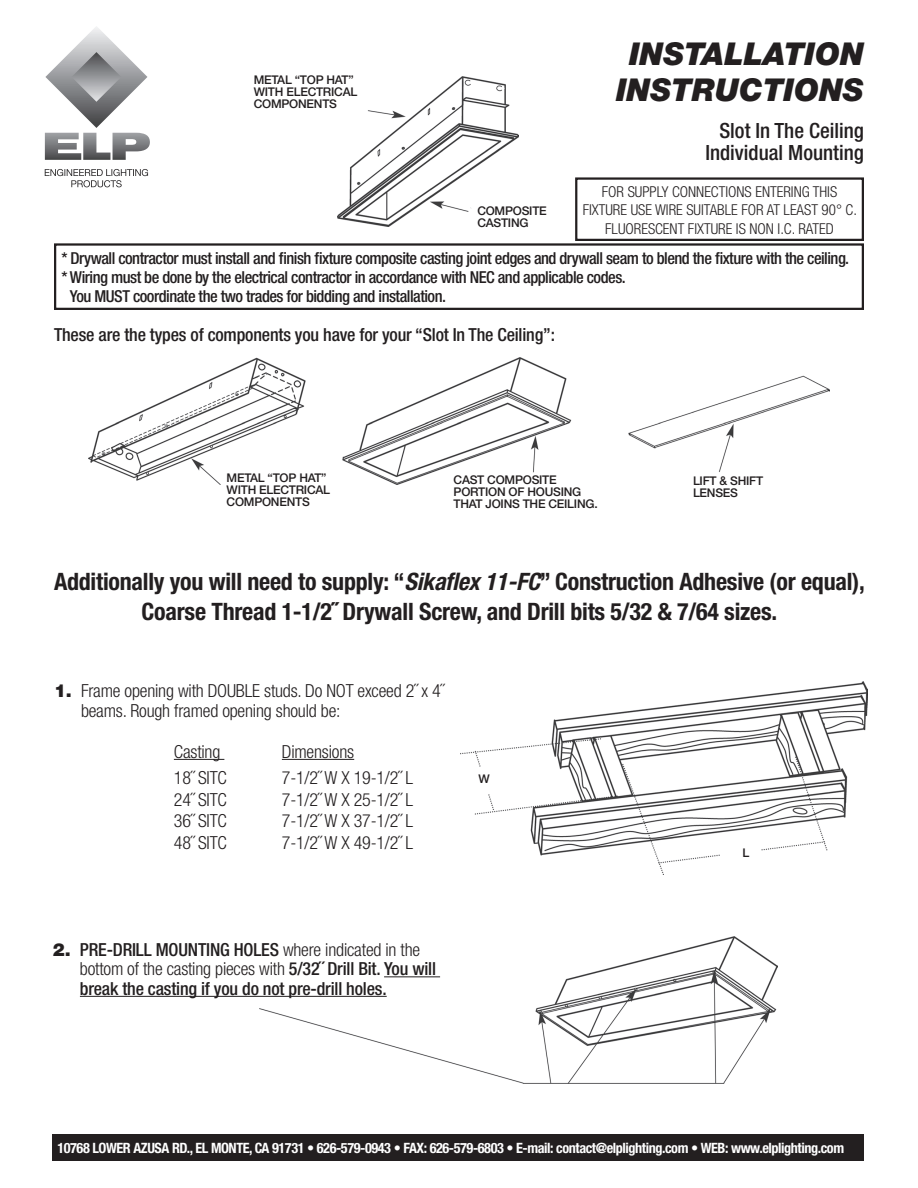
<style>
.page{position:relative;width:918px;height:1188px;background:#fff}
.page>*{position:absolute;margin:0;border:0;box-sizing:border-box;transform-origin:0 0}
.t1{font:italic 900 31.5px/36px "Helvetica Neue";color:#231f20;text-align:center}
.t2{font:700 condensed 24px/29.2px "Helvetica Neue";letter-spacing:-.01em;color:#231f20;text-align:center}
.t3{font:500 condensed 21px/22.5px "Helvetica Neue";color:#231f20;text-align:right}
.t4{font:500 condensed 18px/19.5px "Helvetica Neue";letter-spacing:-.01em;color:#231f20}
.t5{font:300 condensed 18px/19.5px "Helvetica Neue";letter-spacing:-.01em;color:#231f20}
.t6{font:500 condensed 16.5px "Helvetica Neue";letter-spacing:-.03em;color:#231f20}
.t7{font:300 condensed 15px/18.3px "Helvetica Neue";color:#231f20;text-align:center}
.t8{font:700 condensed 14.25px "Helvetica Neue";letter-spacing:-.03em;color:#fff}
.t9{font:500 12px/12px "Helvetica Neue";letter-spacing:-.02em;color:#231f20}
.s1{font-style:italic}
.s2{font-weight:900;font-stretch:normal}
.s3{font-weight:300}
</style>
<div class="page">
<svg style="left:45px;top:169px;width:103px;height:18px"></svg>
<svg style="left:45px;top:27px;width:105px;height:133px"></svg>
<img style="left:88px;top:357px;width:742px;height:127px">
<img style="left:460px;top:681px;width:408px;height:194px">
<img style="left:338px;top:76px;width:180px;height:151px">
<img style="left:259px;top:936px;width:519px;height:147px">
<div style="left:575px;top:177px;width:289px;height:64px;border:2px solid #231f20"></div>
<div style="left:54px;top:243px;width:810px;height:67px;border:2px solid #231f20"></div>
<div style="left:53px;top:1134px;width:811px;height:27px;background:#231f20"></div>
<hr style="left:174px;top:759px;width:50px;height:1px;background:#231f20">
<hr style="left:282px;top:759px;width:72px;height:1px;background:#231f20">
<hr style="left:384px;top:976px;width:56px;height:1px;background:#231f20">
<hr style="left:80px;top:996px;width:307px;height:1px;background:#231f20">
<h1 class="t1" style="left:616px;top:35px;width:249px">INSTALLATION<br>INSTRUCTIONS</h1>
<p class="t3" style="left:705px;top:119px;width:160px">Slot In The Ceiling<br>Individual Mounting</p>
<p class="t7" style="left:583px;top:182px;width:276px">FOR SUPPLY CONNECTIONS ENTERING THIS<br>FIXTURE USE WIRE SUITABLE FOR AT LEAST 90° C.<br>FLUORESCENT FIXTURE IS NON I.C. RATED</p>
<p class="t6" style="left:61px;top:248px;width:789px">* Drywall contractor must install and finish fixture composite casting joint edges and drywall seam to blend the fixture with the ceiling.</p>
<p class="t6" style="left:61px;top:267px;width:566px">* Wiring must be done by the electrical contractor in accordance with NEC and applicable codes.</p>
<p class="t6" style="left:70px;top:287px;width:378px">You MUST coordinate the two trades for bidding and installation.</p>
<p class="t9" style="left:254px;top:74px;width:105px">METAL “TOP HAT”<br>WITH ELECTRICAL<br>COMPONENTS</p>
<p class="t9" style="left:477px;top:204px;width:71px">COMPOSITE<br>CASTING</p>
<p class="t4" style="left:54px;top:324px;width:503px">These are the types of components you have for your “Slot In The Ceiling”:</p>
<p class="t9" style="left:227px;top:471px;width:105px">METAL “TOP HAT”<br>WITH ELECTRICAL<br>COMPONENTS</p>
<p class="t9" style="left:454px;top:473px;width:146px">CAST COMPOSITE<br>PORTION OF HOUSING<br>THAT JOINS THE CEILING.</p>
<p class="t9" style="left:693px;top:474px;width:72px">LIFT &amp; SHIFT<br>LENSES</p>
<h2 class="t2" style="left:54px;top:567px;width:812px">Additionally you will need to supply: “<span class="s1">Sikaflex 11-FC</span>” Construction Adhesive (or equal),<br>Coarse Thread 1-1/2˝ Drywall Screw, and Drill bits 5/32 &amp; 7/64 sizes.</h2>
<p class="t5" style="left:81px;top:681px;width:364px;text-indent:-27px"><span class="s2">1.</span> Frame opening with DOUBLE studs. Do NOT exceed 2˝ x 4˝ beams. Rough framed opening should be:</p>
<p class="t5" style="left:174px;top:741px;width:48px">Casting</p>
<p class="t5" style="left:282px;top:741px;width:74px">Dimensions</p>
<p class="t5" style="left:174px;top:768px;width:54px">18˝ SITC</p>
<p class="t5" style="left:282px;top:768px;width:133px">7-1/2˝ W X 19-1/2˝ L</p>
<p class="t5" style="left:174px;top:789px;width:54px">24˝ SITC</p>
<p class="t5" style="left:282px;top:789px;width:133px">7-1/2˝ W X 25-1/2˝ L</p>
<p class="t5" style="left:174px;top:811px;width:54px">36˝ SITC</p>
<p class="t5" style="left:282px;top:811px;width:133px">7-1/2˝ W X 37-1/2˝ L</p>
<p class="t5" style="left:174px;top:833px;width:54px">48˝ SITC</p>
<p class="t5" style="left:282px;top:833px;width:133px">7-1/2˝ W X 49-1/2˝ L</p>
<p class="t9" style="left:478px;top:773px;width:13px">W</p>
<p class="t4" style="left:80px;top:939px;width:358px;text-indent:-27px"><span class="s2">2.</span> PRE-DRILL MOUNTING HOLES <span class="s3">where indicated in the bottom of the casting pieces with</span> 5/32˝ Drill Bit. You will break the casting if you do not pre-drill holes.</p>
<p class="t9" style="left:742px;top:847px;width:8px">L</p>
<p class="t8" style="left:57px;top:1139px;width:788px">10768 LOWER AZUSA RD., EL MONTE, CA 91731 • 626-579-0943 • FAX: 626-579-6803 • E-mail: contact@elplighting.com • WEB: www.elplighting.com</p>
</div>
